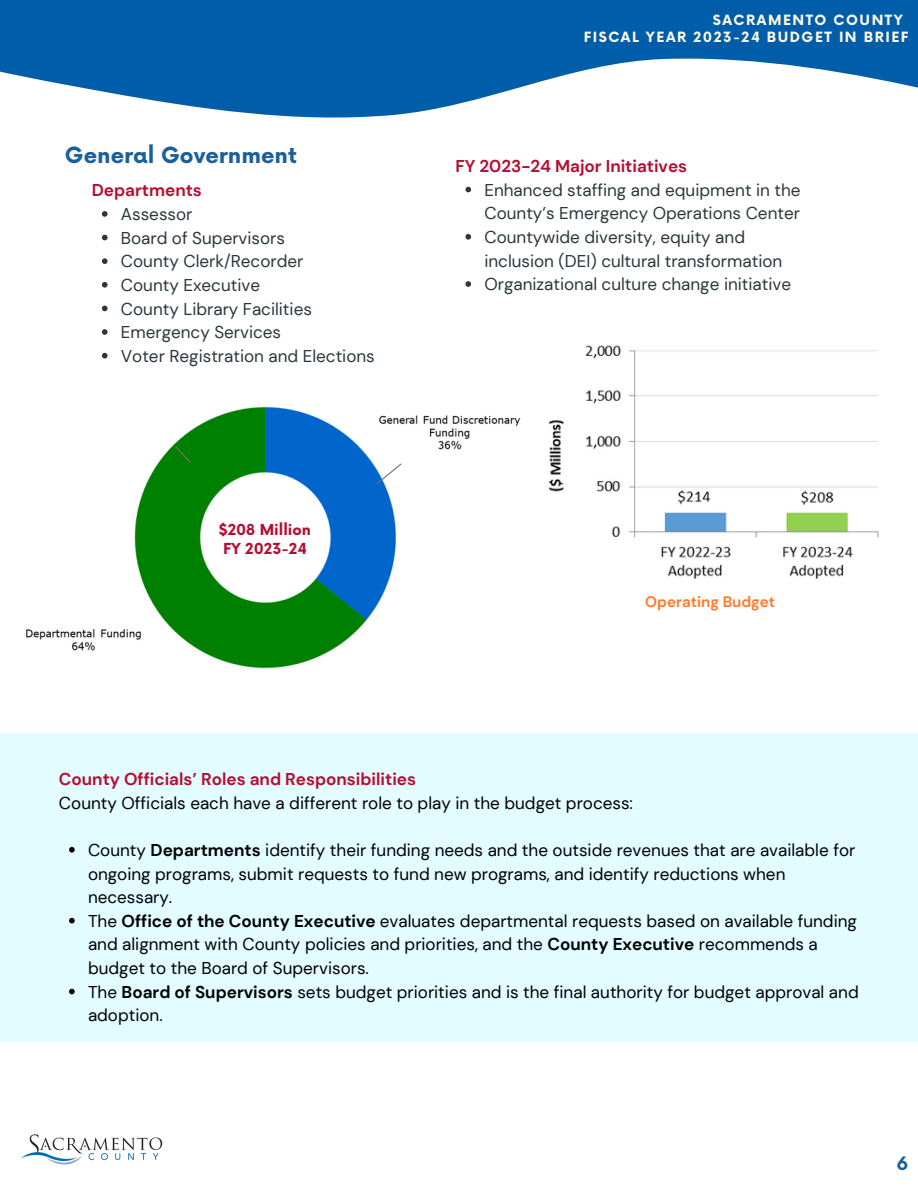
<style>
.page{position:relative;width:918px;height:1188px;background:#fff}
.page>*{position:absolute;margin:0;border:0;box-sizing:border-box;transform-origin:0 0}
.t1{font:700 21.75px "Now";color:#1c609b}
.t2{font:700 18px "Now";color:#1c609b}
.t3{font:17.1px/23.7px "DM Sans";color:#000}
.t4{font:17.1px/23.7px "DM Sans";color:#2a383b}
.t5{font:700 17.1px "DM Sans";color:#b40f32}
.t6{font:700 15.15px "DM Sans";color:#ff792c}
.t7{font:700 14.85px "Now";color:#b40f32}
.t8{font:700 13.8px "Now";letter-spacing:.11em;color:#fefae6}
.s1{font-weight:700}
</style>
<div class="page">
<svg style="left:0;top:0;width:918px;height:118px;fill:#005daa"></svg>
<img style="left:21px;top:1134px;width:142px;height:31px">
<img style="left:26px;top:352px;width:495px;height:317px">
<div style="left:0;top:734px;width:918px;height:308px;background:#e2fcff"></div>
<svg style="left:174px;top:445px;width:18px;height:20px"></svg>
<svg style="left:376px;top:462px;width:27px;height:23px"></svg>
<img style="left:548px;top:345px;width:331px;height:234px">
<svg style="left:102px;top:211px;width:6px;height:6px"></svg>
<svg style="left:102px;top:235px;width:6px;height:5px"></svg>
<svg style="left:102px;top:258px;width:6px;height:6px"></svg>
<svg style="left:102px;top:282px;width:6px;height:6px"></svg>
<svg style="left:102px;top:306px;width:6px;height:5px"></svg>
<svg style="left:102px;top:329px;width:6px;height:6px"></svg>
<svg style="left:102px;top:353px;width:6px;height:5px"></svg>
<svg style="left:465px;top:187px;width:6px;height:5px"></svg>
<svg style="left:465px;top:234px;width:6px;height:6px"></svg>
<svg style="left:465px;top:281px;width:6px;height:6px"></svg>
<svg style="left:69px;top:847px;width:6px;height:6px"></svg>
<svg style="left:69px;top:918px;width:6px;height:5px"></svg>
<svg style="left:69px;top:989px;width:6px;height:5px"></svg>
<p class="t1" style="left:65px;top:144px;width:233px">General Government</p>
<p class="t8" style="left:713px;top:13px;width:191px">SACRAMENTO COUNTY</p>
<p class="t8" style="left:584px;top:30px;width:326px">FISCAL YEAR 2023-24 BUDGET IN BRIEF</p>
<p class="t5" style="left:455px;top:155px;width:233px">FY 2023-24 Major Initiatives</p>
<p class="t5" style="left:92px;top:180px;width:112px">Departments</p>
<p class="t4" style="left:484px;top:178px;width:318px">Enhanced staffing and equipment in the<br>County’s Emergency Operations Center</p>
<p class="t4" style="left:484px;top:225px;width:299px">Countywide diversity, equity and inclusion (DEI) cultural transformation</p>
<p class="t4" style="left:484px;top:273px;width:308px">Organizational culture change initiative</p>
<p class="t4" style="left:121px;top:202px;width:73px">Assessor</p>
<p class="t4" style="left:121px;top:226px;width:166px">Board of Supervisors</p>
<p class="t4" style="left:121px;top:250px;width:184px">County Clerk/Recorder</p>
<p class="t4" style="left:121px;top:273px;width:141px">County Executive</p>
<p class="t4" style="left:121px;top:297px;width:193px">County Library Facilities</p>
<p class="t4" style="left:121px;top:321px;width:162px">Emergency Services</p>
<p class="t4" style="left:121px;top:344px;width:255px">Voter Registration and Elections</p>
<p class="t7" style="left:219px;top:522px;width:94px">$208 Million</p>
<p class="t7" style="left:223px;top:541px;width:85px">FY 2023-24</p>
<p class="t6" style="left:645px;top:592px;width:131px">Operating Budget</p>
<p class="t5" style="left:59px;top:768px;width:359px">County Officials’ Roles and Responsibilities</p>
<p class="t3" style="left:59px;top:791px;width:576px">County Officials each have a different role to play in the budget process:</p>
<p class="t3" style="left:88px;top:838px;width:769px">County <span class="s1">Departments</span> identify their funding needs and the outside revenues that are available for ongoing programs, submit requests to fund new programs, and identify reductions when necessary.</p>
<p class="t3" style="left:88px;top:909px;width:771px">The <span class="s1">Office of the County Executive</span> evaluates departmental requests based on available funding and alignment with County policies and priorities, and the <span class="s1">County Executive</span> recommends a budget to the Board of Supervisors.</p>
<p class="t3" style="left:88px;top:980px;width:772px">The <span class="s1">Board of Supervisors</span> sets budget priorities and is the final authority for budget approval and adoption.</p>
<p class="t2" style="left:896px;top:1154px;width:13px">6</p>
</div>
